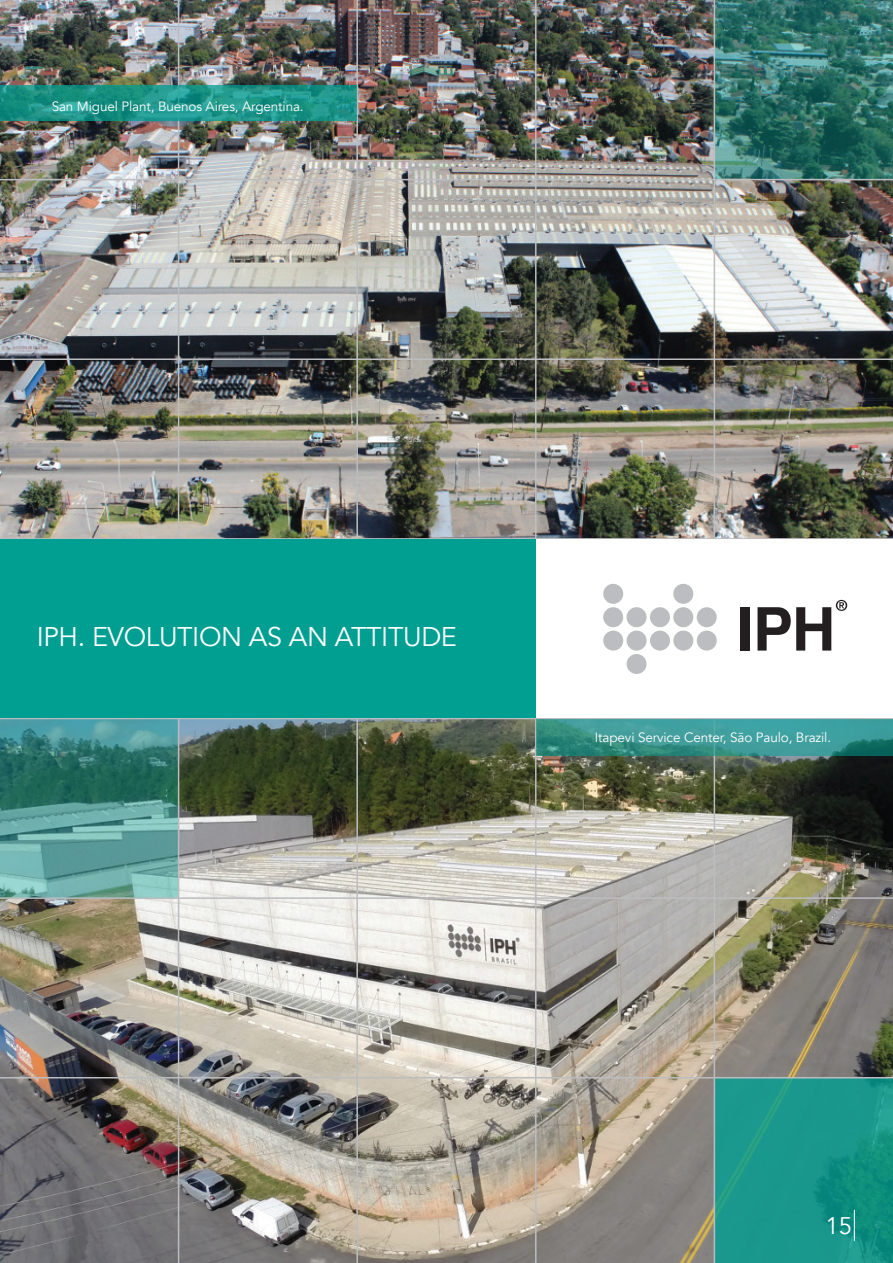
<style>
.page{position:relative;width:893px;height:1263px;background:#fff}
.page>*{position:absolute;margin:0;border:0;box-sizing:border-box;transform-origin:0 0}
.t1{font:27px "Avenir";letter-spacing:-.015em;color:#fff}
.t2{font:24px "Avenir";color:#fff}
.t3{font:13.5px "Avenir";letter-spacing:-.01em;color:#fff}
</style>
<div class="page">
<img style="left:0;top:719px;width:893px;height:544px">
<svg style="left:715px;top:1078px;width:178px;height:185px;fill:#19988c"></svg>
<img style="left:0;top:0;width:893px;height:538px">
<hr style="left:854px;top:1210px;width:1px;height:31px;background:#fff">
<svg style="left:715px;top:0;width:178px;height:179px"></svg>
<svg style="left:0;top:719px;width:178px;height:178px"></svg>
<hr style="left:178px;top:0;width:1px;height:1263px;background:#bcbdc0">
<hr style="left:356px;top:0;width:2px;height:1263px;background:#bcbdc0">
<hr style="left:535px;top:0;width:1px;height:1263px;background:#bcbdc0">
<hr style="left:714px;top:0;width:1px;height:1263px;background:#bcbdc0">
<hr style="left:0;top:179px;width:893px;height:1px;background:#bcbdc0">
<hr style="left:0;top:538px;width:893px;height:2px;background:#bcbdc0">
<hr style="left:0;top:358px;width:893px;height:2px;background:#bcbdc0">
<hr style="left:0;top:718px;width:893px;height:1px;background:#bcbdc0">
<hr style="left:0;top:897px;width:893px;height:2px;background:#bcbdc0">
<hr style="left:0;top:1077px;width:893px;height:1px;background:#bcbdc0">
<div style="left:536px;top:539px;width:357px;height:179px;background:#fff"></div>
<div style="left:603px;top:584px;width:20px;height:20px;background:#bcbdc0;border-radius:50%"></div>
<div style="left:603px;top:607px;width:20px;height:20px;background:#bcbdc0;border-radius:50%"></div>
<div style="left:603px;top:631px;width:20px;height:20px;background:#bcbdc0;border-radius:50%"></div>
<div style="left:627px;top:607px;width:19px;height:20px;background:#bcbdc0;border-radius:50%"></div>
<div style="left:627px;top:631px;width:20px;height:20px;background:#bcbdc0;border-radius:50%"></div>
<div style="left:627px;top:654px;width:19px;height:20px;background:#bcbdc0;border-radius:50%"></div>
<div style="left:650px;top:607px;width:20px;height:20px;background:#bcbdc0;border-radius:50%"></div>
<div style="left:650px;top:631px;width:20px;height:20px;background:#bcbdc0;border-radius:50%"></div>
<div style="left:673px;top:584px;width:20px;height:20px;background:#bcbdc0;border-radius:50%"></div>
<div style="left:673px;top:607px;width:20px;height:20px;background:#bcbdc0;border-radius:50%"></div>
<div style="left:673px;top:631px;width:20px;height:20px;background:#bcbdc0;border-radius:50%"></div>
<div style="left:697px;top:607px;width:20px;height:20px;background:#bcbdc0;border-radius:50%"></div>
<div style="left:697px;top:631px;width:20px;height:20px;background:#bcbdc0;border-radius:50%"></div>
<div style="left:740px;top:607px;width:9px;height:44px;background:#231f20"></div>
<svg style="left:757px;top:600px;width:90px;height:51px"></svg>
<div style="left:0;top:539px;width:535px;height:179px;background:#009f92"></div>
<svg style="left:537px;top:719px;width:356px;height:36px;fill:#3e9e9d"></svg>
<svg style="left:0;top:85px;width:356px;height:36px"></svg>
<p class="t3" style="left:52px;top:99px;width:254px">San Miguel Plant, Buenos Aires, Argentina.</p>
<p class="t1" style="left:37px;top:620px;width:422px">IPH. EVOLUTION AS AN ATTITUDE</p>
<p class="t3" style="left:595px;top:729px;width:238px">Itapevi Service Center, São Paulo, Brazil.</p>
<p class="t2" style="left:825px;top:1211px;width:28px">15</p>
</div>
